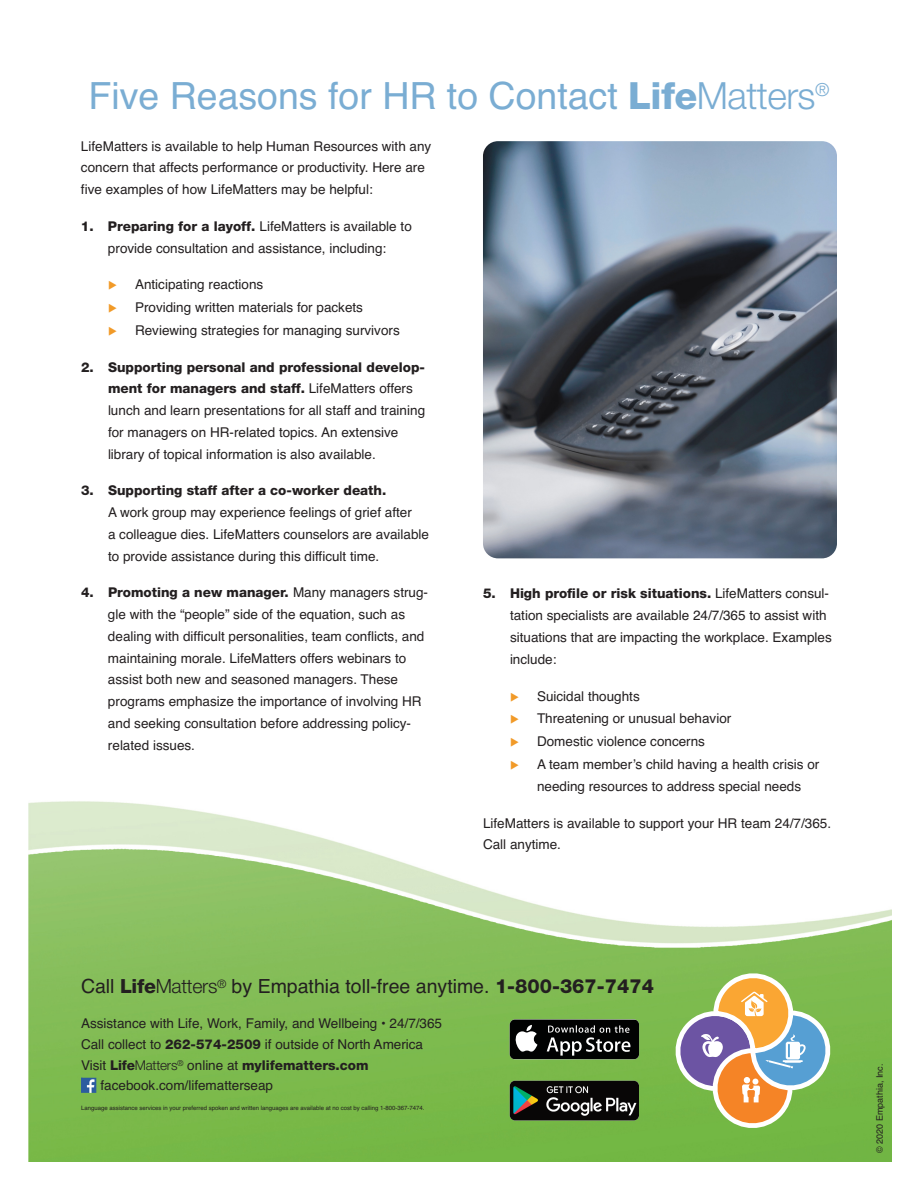
<style>
.page{position:relative;width:918px;height:1188px;background:#fff}
.page>*{position:absolute;margin:0;border:0;box-sizing:border-box;transform-origin:0 0}
.t1{font:37.5px "Helvetica";color:#7aadd3}
.t2{font:19.5px "Helvetica";color:#231f20}
.t3{font:13.5px/21.8px "Helvetica";color:#231f20}
.t4{font:800 13.5px/21.8px "Helvetica Neue LT Std";color:#231f20}
.t5{font:9px "Helvetica";color:#231f20}
.t6{font:6px "Helvetica";color:#231f20}
.s1{font-family:"Helvetica Neue LT Std";font-weight:800}
.s2{font-family:"Helvetica Neue LT Std";font-weight:300}
.s3{color:#f19a28}
.s4{font-family:"Helvetica";font-weight:400}
.s5{font-weight:300}
</style>
<div class="page">
<img style="left:28px;top:801px;width:863px;height:360px">
<svg style="left:674px;top:965px;width:164px;height:171px;background:#a3b077"></svg>
<img style="left:483px;top:141px;width:354px;height:417px;border-radius:15px">
<img style="left:81px;top:1078px;width:15px;height:15px">
<svg style="left:510px;top:1020px;width:129px;height:39px;background:#323333"></svg>
<img style="left:510px;top:1081px;width:129px;height:39px">
<h1 class="t1" style="left:88px;top:82px;width:743px">Five Reasons for HR to Contact <span class="s1">Life</span><span class="s2">Matters</span><sup>®</sup></h1>
<p class="t3" style="left:81px;top:136px;width:352px">LifeMatters is available to help Human Resources with any concern that affects performance or productivity. Here are five examples of how LifeMatters may be helpful:</p>
<h2 class="t3" style="left:81px;top:216px;width:332px"><span class="s1">1. Preparing for a layoff.</span> LifeMatters is available to</h2>
<p class="t3" style="left:108px;top:238px;width:280px">provide consultation and assistance, including:</p>
<p class="t3" style="left:108px;top:275px;width:157px"><span class="s3">◆</span> Anticipating reactions</p>
<p class="t3" style="left:108px;top:298px;width:257px"><span class="s3">◆</span> Providing written materials for packets</p>
<p class="t3" style="left:108px;top:321px;width:293px"><span class="s3">◆</span> Reviewing strategies for managing survivors</p>
<h2 class="t4" style="left:108px;top:357px;width:319px;text-indent:-27px">2. Supporting personal and professional develop&shy;ment for managers and staff. <span class="s4">LifeMatters offers</span></h2>
<p class="t3" style="left:108px;top:401px;width:319px">lunch and learn presentations for all staff and training for managers on HR-related topics. An extensive library of topical information is also available.</p>
<h2 class="t4" style="left:81px;top:481px;width:307px">3. Supporting staff after a co-worker death.</h2>
<p class="t3" style="left:108px;top:503px;width:323px">A work group may experience feelings of grief after<br>a colleague dies. LifeMatters counselors are available to provide assistance during this difficult time.</p>
<h2 class="t4" style="left:81px;top:583px;width:349px">4. Promoting a new manager. <span class="s4">Many managers strug-</span></h2>
<p class="t3" style="left:108px;top:605px;width:318px">gle with the “people” side of the equation, such as dealing with difficult personalities, team conflicts, and maintaining morale. LifeMatters offers webinars to assist both new and seasoned managers. These programs emphasize the importance of involving HR and seeking consultation before addressing policy&shy;related issues.</p>
<h2 class="t4" style="left:483px;top:584px;width:348px">5. High profile or risk situations. <span class="s4">LifeMatters consul-</span></h2>
<p class="t3" style="left:510px;top:606px;width:323px">tation specialists are available 24/7/365 to assist with situations that are impacting the workplace. Examples include:</p>
<p class="t3" style="left:510px;top:686px;width:131px"><span class="s3">◆</span> Suicidal thoughts</p>
<p class="t3" style="left:510px;top:709px;width:223px"><span class="s3">◆</span> Threatening or unusual behavior</p>
<p class="t3" style="left:510px;top:732px;width:197px"><span class="s3">◆</span> Domestic violence concerns</p>
<p class="t3" style="left:537px;top:755px;width:284px;text-indent:-27px"><span class="s3">◆</span> A team member’s child having a health crisis or needing resources to address special needs</p>
<p class="t3" style="left:483px;top:813px;width:350px">LifeMatters is available to support your HR team 24/7/365.<br>Call anytime.</p>
<p class="t2" style="left:81px;top:979px;width:574px">Call <span class="s1">Life</span><span class="s2">Matters</span><sup>®</sup> by Empathia toll-free anytime. <span class="s1">1-800-367-7474</span></p>
<p class="t3" style="left:81px;top:1014px;width:363px;line-height:20.9px">Assistance with Life, Work, Family, and Wellbeing • 24/7/365<br>Call collect to <span class="s1">262-574-2509</span> if outside of North America</p>
<p class="t4" style="left:81px;top:1055px;width:289px"><span class="s4">Visit</span> Life<span class="s5">Matters</span><sup>®</sup> <span class="s4">online at</span> mylifematters.com</p>
<p class="t3" style="left:101px;top:1076px;width:174px">facebook.com/lifematterseap</p>
<p class="t6" style="left:81px;top:1105px;width:345px">Language assistance services in your preferred spoken and written languages are available at no cost by calling 1-800-367-7474.</p>
<p class="t5" style="left:876px;top:1153px;width:91px;rotate:-90deg">© 2020 Empathia, Inc.</p>
</div>
